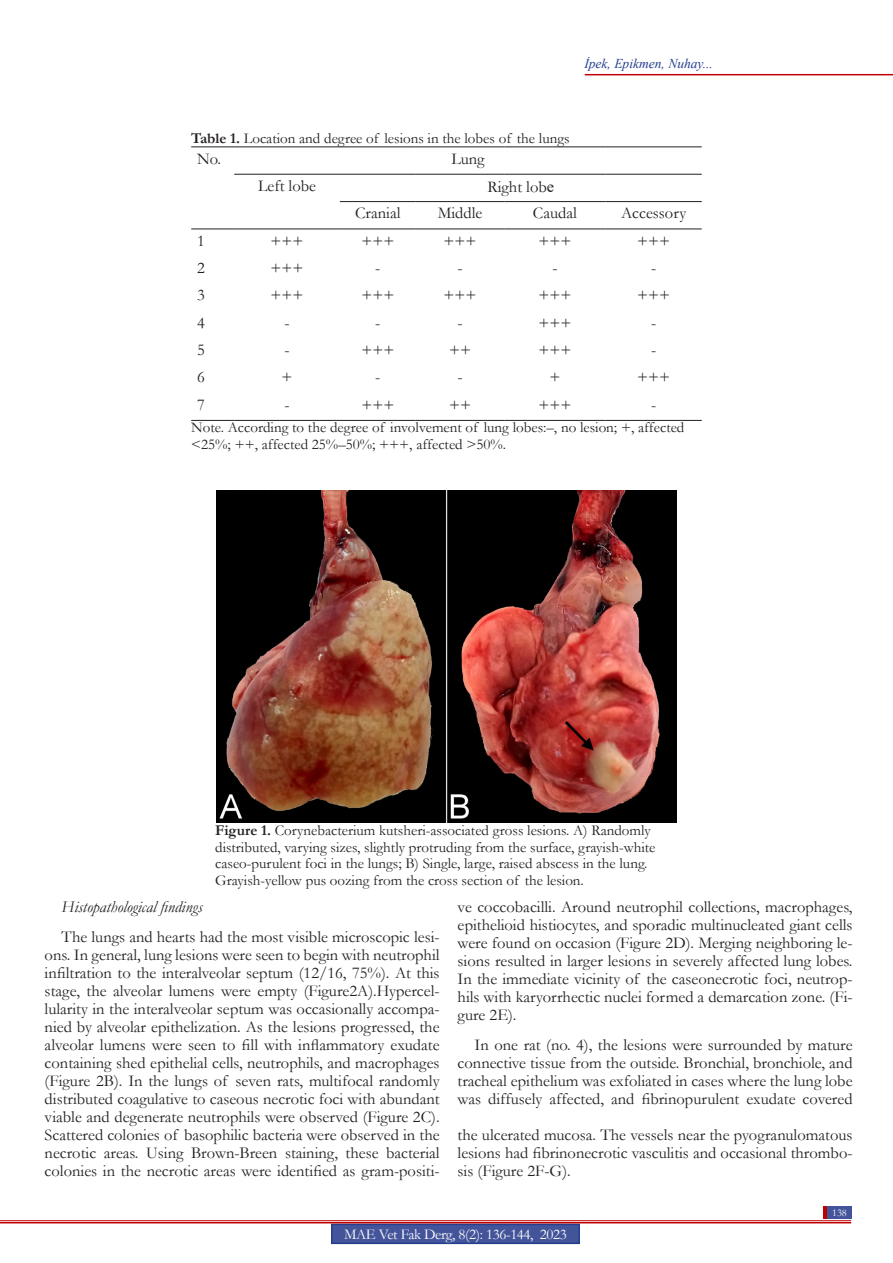
<style>
.page{position:relative;width:893px;height:1263px;background:#fff}
.page>*{position:absolute;margin:0;border:0;box-sizing:border-box;transform-origin:0 0}
.t1{font:16.5px/18px "Garamond";color:#231f20;text-align:justify}
.t2{font:italic 16.5px "Garamond";color:#231f20}
.t3{font:15px/16.5px "Garamond";color:#231f20}
.t4{font:15px "Garamond";letter-spacing:-.025em;color:#fff}
.t5{font:italic 13.5px "Times New Roman";color:#253f8e}
.t6{font:10.5px "Garamond";color:#fff}
.s1{font-weight:700}
.s2{font-family:"Times New Roman"}
</style>
<div class="page">
<div style="left:826px;top:1207px;width:25px;height:12px;background:#43549a"></div>
<hr style="left:823px;top:1207px;width:4px;height:12px;background:#c00000">
<hr style="left:585px;top:74px;width:308px;height:1px;background:#c00000">
<div style="left:332px;top:1224px;width:247px;height:19px;background:#43549a"></div>
<div style="left:331px;top:1224px;width:249px;height:20px;border:2px solid #253f8e"></div>
<hr style="left:0;top:1220px;width:851px;height:1px;background:#c00000">
<hr style="left:0;top:1222px;width:851px;height:1px;background:#c00000">
<hr style="left:191px;top:146px;width:43px;height:1px;background:#231f20">
<hr style="left:234px;top:146px;width:106px;height:1px;background:#231f20">
<hr style="left:340px;top:146px;width:76px;height:1px;background:#231f20">
<hr style="left:416px;top:146px;width:88px;height:1px;background:#231f20">
<hr style="left:504px;top:146px;width:101px;height:1px;background:#231f20">
<hr style="left:605px;top:146px;width:97px;height:1px;background:#231f20">
<hr style="left:234px;top:174px;width:106px;height:1px;background:#231f20">
<hr style="left:340px;top:174px;width:76px;height:1px;background:#231f20">
<hr style="left:416px;top:174px;width:88px;height:1px;background:#231f20">
<hr style="left:504px;top:174px;width:101px;height:1px;background:#231f20">
<hr style="left:605px;top:174px;width:97px;height:1px;background:#231f20">
<hr style="left:340px;top:201px;width:76px;height:1px;background:#231f20">
<hr style="left:416px;top:201px;width:88px;height:1px;background:#231f20">
<hr style="left:504px;top:201px;width:101px;height:1px;background:#231f20">
<hr style="left:605px;top:201px;width:97px;height:1px;background:#231f20">
<hr style="left:191px;top:229px;width:43px;height:1px;background:#231f20">
<hr style="left:234px;top:229px;width:106px;height:1px;background:#231f20">
<hr style="left:340px;top:229px;width:76px;height:1px;background:#231f20">
<hr style="left:416px;top:229px;width:88px;height:1px;background:#231f20">
<hr style="left:504px;top:229px;width:101px;height:1px;background:#231f20">
<hr style="left:605px;top:229px;width:97px;height:1px;background:#231f20">
<hr style="left:191px;top:420px;width:43px;height:1px;background:#231f20">
<hr style="left:234px;top:420px;width:106px;height:1px;background:#231f20">
<hr style="left:340px;top:420px;width:76px;height:1px;background:#231f20">
<hr style="left:416px;top:420px;width:88px;height:1px;background:#231f20">
<hr style="left:504px;top:420px;width:101px;height:1px;background:#231f20">
<hr style="left:605px;top:420px;width:97px;height:1px;background:#231f20">
<img style="left:216px;top:491px;width:460px;height:332px">
<p class="t5" style="left:584px;top:54px;width:130px">İpek, Epikmen, Nuhay...</p>
<p class="t3" style="left:191px;top:129px;width:380px"><span class="s1">Table 1.</span> Location and degree of lesions in the lobes of the lungs</p>
<p class="t1" style="left:197px;top:149px;width:25px">No.</p>
<p class="t1" style="left:451px;top:149px;width:35px">Lung</p>
<p class="t1" style="left:258px;top:176px;width:60px">Left lobe</p>
<p class="t1" style="left:487px;top:177px;width:68px">Right lob<span class="s2">e</span></p>
<p class="t1" style="left:355px;top:204px;width:47px">Cranial</p>
<p class="t1" style="left:438px;top:204px;width:46px">Middle</p>
<p class="t1" style="left:533px;top:204px;width:45px">Caudal</p>
<p class="t1" style="left:621px;top:204px;width:67px">Accessory</p>
<p class="t1" style="left:197px;top:231px;width:9px">1</p>
<p class="t1" style="left:271px;top:231px;width:35px">+++</p>
<p class="t1" style="left:361px;top:231px;width:35px">+++</p>
<p class="t1" style="left:444px;top:231px;width:35px">+++</p>
<p class="t1" style="left:538px;top:231px;width:35px">+++</p>
<p class="t1" style="left:637px;top:231px;width:35px">+++</p>
<p class="t1" style="left:197px;top:258px;width:9px">2</p>
<p class="t1" style="left:271px;top:258px;width:35px">+++</p>
<p class="t1" style="left:375px;top:258px;width:7px">-</p>
<p class="t1" style="left:457px;top:258px;width:7px">-</p>
<p class="t1" style="left:552px;top:258px;width:7px">-</p>
<p class="t1" style="left:651px;top:258px;width:7px">-</p>
<p class="t1" style="left:197px;top:286px;width:9px">3</p>
<p class="t1" style="left:271px;top:286px;width:35px">+++</p>
<p class="t1" style="left:361px;top:286px;width:35px">+++</p>
<p class="t1" style="left:444px;top:286px;width:35px">+++</p>
<p class="t1" style="left:538px;top:286px;width:35px">+++</p>
<p class="t1" style="left:637px;top:286px;width:35px">+++</p>
<p class="t1" style="left:197px;top:313px;width:9px">4</p>
<p class="t1" style="left:284px;top:313px;width:7px">-</p>
<p class="t1" style="left:375px;top:313px;width:7px">-</p>
<p class="t1" style="left:457px;top:313px;width:7px">-</p>
<p class="t1" style="left:538px;top:313px;width:35px">+++</p>
<p class="t1" style="left:651px;top:313px;width:7px">-</p>
<p class="t1" style="left:197px;top:340px;width:9px">5</p>
<p class="t1" style="left:284px;top:340px;width:7px">-</p>
<p class="t1" style="left:361px;top:340px;width:35px">+++</p>
<p class="t1" style="left:449px;top:340px;width:24px">++</p>
<p class="t1" style="left:538px;top:340px;width:35px">+++</p>
<p class="t1" style="left:651px;top:340px;width:7px">-</p>
<p class="t1" style="left:197px;top:368px;width:9px">6</p>
<p class="t1" style="left:282px;top:368px;width:13px">+</p>
<p class="t1" style="left:375px;top:368px;width:7px">-</p>
<p class="t1" style="left:457px;top:368px;width:7px">-</p>
<p class="t1" style="left:549px;top:368px;width:13px">+</p>
<p class="t1" style="left:637px;top:368px;width:35px">+++</p>
<p class="t1" style="left:197px;top:395px;width:9px">7</p>
<p class="t1" style="left:284px;top:395px;width:7px">-</p>
<p class="t1" style="left:361px;top:395px;width:35px">+++</p>
<p class="t1" style="left:449px;top:395px;width:24px">++</p>
<p class="t1" style="left:538px;top:395px;width:35px">+++</p>
<p class="t1" style="left:651px;top:395px;width:7px">-</p>
<p class="t3" style="left:191px;top:419px;width:495px">Note. According to the degree of involvement of lung lobes:–, no lesion; +, affected &lt;25%; ++, affected 25%–50%; +++, affected &gt;50%.</p>
<p class="t3" style="left:215px;top:822px;width:442px"><span class="s1">Figure 1.</span> Corynebacterium kutsheri-associated gross lesions. A) Randomly distributed, varying sizes, slightly protruding from the surface, grayish-white caseo-purulent foci in the lungs; B) Single, large, raised abscess in the lung.<br>Grayish-yellow pus oozing from the cross section of the lesion.</p>
<p class="t2" style="left:62px;top:896px;width:142px">Histopathological findings</p>
<p class="t1" style="left:45px;top:928px;width:396px;text-indent:17px">The lungs and hearts had the most visible microscopic lesi&shy;ons. In general, lung lesions were seen to begin with neutrophil infiltration to the interalveolar septum (12/16, 75%). At this stage, the alveolar lumens were empty (Figure2A).Hypercel&shy;lularity in the interalveolar septum was occasionally accompa&shy;nied by alveolar epithelization. As the lesions progressed, the alveolar lumens were seen to fill with inflammatory exudate containing shed epithelial cells, neutrophils, and macrophages (Figure 2B). In the lungs of seven rats, multifocal randomly distributed coagulative to caseous necrotic foci with abundant viable and degenerate neutrophils were observed (Figure 2C).<br>Scattered colonies of basophilic bacteria were observed in the necrotic areas. Using Brown-Breen staining, these bacterial colonies in the necrotic areas were identified as gram-positi-</p>
<p class="t1" style="left:458px;top:898px;width:396px">ve coccobacilli. Around neutrophil collections, macrophages, epithelioid histiocytes, and sporadic multinucleated giant cells were found on occasion (Figure 2D). Merging neighboring le&shy;sions resulted in larger lesions in severely affected lung lobes.<br>In the immediate vicinity of the caseonecrotic foci, neutrop&shy;hils with karyorrhectic nuclei formed a demarcation zone. (Fi&shy;gure 2E).</p>
<p class="t1" style="left:458px;top:1036px;width:396px;text-indent:17px">In one rat (no. 4), the lesions were surrounded by mature connective tissue from the outside. Bronchial, bronchiole, and tracheal epithelium was exfoliated in cases where the lung lobe was diffusely affected, and fibrinopurulent exudate covered</p>
<p class="t1" style="left:458px;top:1126px;width:396px">the ulcerated mucosa. The vessels near the pyogranulomatous lesions had fibrinonecrotic vasculitis and occasional thrombo&shy;sis (Figure 2F-G).</p>
<p class="t6" style="left:832px;top:1206px;width:16px">138</p>
<p class="t4" style="left:344px;top:1224px;width:224px">MAE Vet Fak Derg, 8(2): 136-144, 2023</p>
</div>
